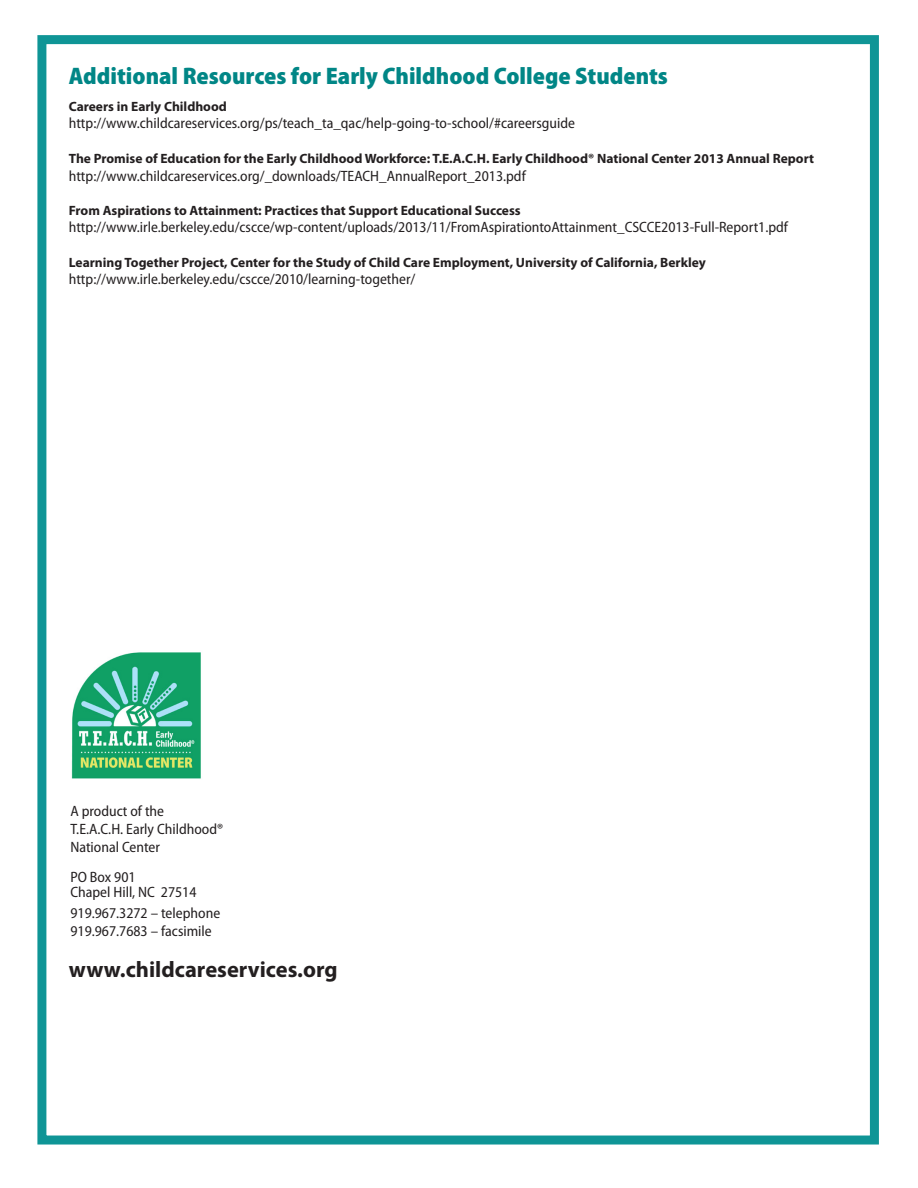
<style>
.page{position:relative;width:918px;height:1188px;background:#fff}
.page>*{position:absolute;margin:0;border:0;box-sizing:border-box;transform-origin:0 0}
.t1{font:900 semi-condensed 24px "Myriad Pro";color:#018686}
.t2{font:700 22.5px "Myriad Pro";color:#231f20}
.t3{font:semi-condensed 15px/18px "Myriad Pro";color:#231f20}
.t4{font:700 13.5px "Myriad Pro";color:#231f20}
</style>
<div class="page">
<div style="left:37px;top:35px;width:842px;height:1110px;border:9px solid #0f9596"></div>
<img style="left:71px;top:652px;width:130px;height:127px">
<h1 class="t1" style="left:69px;top:62px;width:601px">Additional Resources for Early Childhood College Students</h1>
<p class="t4" style="left:69px;top:98px;width:160px">Careers in Early Childhood</p>
<p class="t3" style="left:69px;top:115px;width:508px">http://www.childcareservices.org/ps/teach_ta_qac/help-going-to-school/#careersguide</p>
<p class="t4" style="left:69px;top:150px;width:747px">The Promise of Education for the Early Childhood Workforce: T.E.A.C.H. Early Childhood® National Center 2013 Annual Report</p>
<p class="t3" style="left:69px;top:167px;width:459px">http://www.childcareservices.org/_downloads/TEACH_AnnualReport_2013.pdf</p>
<p class="t4" style="left:69px;top:202px;width:454px">From Aspirations to Attainment: Practices that Support Educational Success</p>
<p class="t3" style="left:69px;top:219px;width:721px">http://www.irle.berkeley.edu/cscce/wp-content/uploads/2013/11/FromAspirationtoAttainment_CSCCE2013-Full-Report1.pdf</p>
<p class="t4" style="left:69px;top:254px;width:639px">Learning Together Project, Center for the Study of Child Care Employment, University of California, Berkley</p>
<p class="t3" style="left:69px;top:271px;width:348px">http://www.irle.berkeley.edu/cscce/2010/learning-together/</p>
<p class="t3" style="left:70px;top:803px;width:154px">A product of the<br>T.E.A.C.H. Early Childhood®<br>National Center</p>
<p class="t3" style="left:70px;top:870px;width:128px;line-height:15px">PO Box 901<br>Chapel Hill, NC 27514</p>
<p class="t3" style="left:70px;top:905px;width:151px;line-height:17.2px">919.967.3272 – telephone<br>919.967.7683 – facsimile</p>
<h2 class="t2" style="left:69px;top:954px;width:270px">www.childcareservices.org</h2>
</div>
